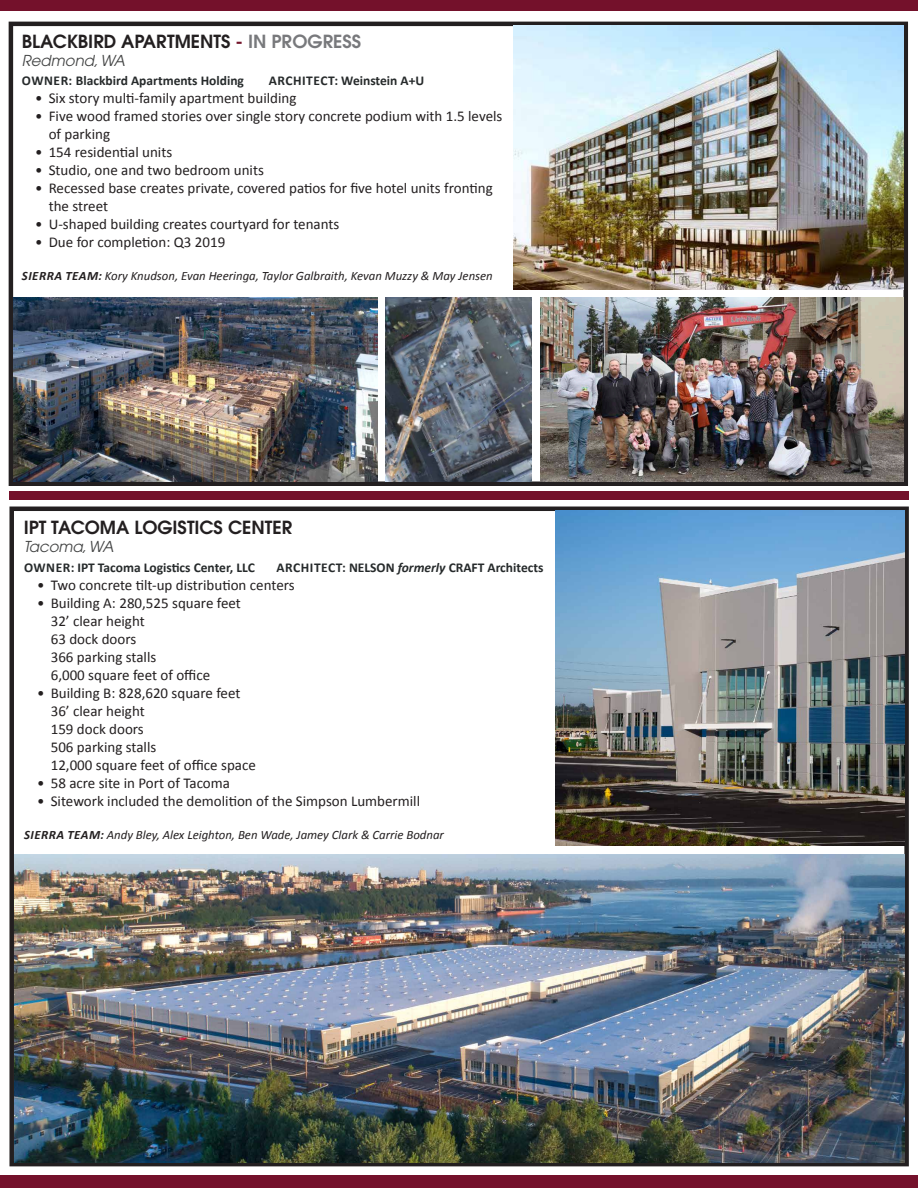
<style>
.page{position:relative;width:918px;height:1188px;background:#fff}
.page>*{position:absolute;margin:0;border:0;box-sizing:border-box;transform-origin:0 0}
.t1{font:600 18px "Avant Garde";color:#231f20}
.t2{font:15px/18px "Calibri";color:#231f20}
.t3{font:italic 15px "Avant Garde";color:#434444}
.t4{font:700 13.5px "Calibri";color:#262a2b}
.t5{font:italic 12.75px "Calibri";color:#231f20}
.s1{color:#74152b}
.s2{color:#78797c}
.s3{font-weight:700}
.s4{font-style:italic}
</style>
<div class="page">
<div style="left:9px;top:507px;width:900px;height:659px;border:4px solid #231f20"></div>
<img style="left:555px;top:511px;width:349px;height:334px">
<img style="left:14px;top:854px;width:890px;height:308px">
<div style="left:9px;top:491px;width:900px;height:9px;background:#74112b"></div>
<div style="left:9px;top:22px;width:899px;height:464px;border:4px solid #231f20"></div>
<img style="left:513px;top:26px;width:390px;height:263px">
<div style="left:0;top:0;width:918px;height:11px;background:#74112b"></div>
<img style="left:14px;top:297px;width:364px;height:184px">
<img style="left:540px;top:297px;width:363px;height:184px">
<img style="left:386px;top:297px;width:145px;height:184px">
<div style="left:0;top:1176px;width:918px;height:12px;background:#74112b"></div>
<p class="t1" style="left:22px;top:29px;width:341px">BLACKBIRD APARTMENTS <span class="s1">-</span> <span class="s2">IN PROGRESS</span></p>
<p class="t3" style="left:22px;top:51px;width:105px">Redmond, WA</p>
<p class="t4" style="left:22px;top:72px;width:224px">OWNER: Blackbird Apartments Holding</p>
<p class="t4" style="left:269px;top:72px;width:157px">ARCHITECT: Weinstein A+U</p>
<p class="t2" style="left:35px;top:89px;width:263px">• Six story multi-family apartment building</p>
<p class="t2" style="left:49px;top:107px;width:455px;text-indent:-14px">• Five wood framed stories over single story concrete podium with 1.5 levels of parking</p>
<p class="t2" style="left:35px;top:143px;width:139px">• 154 residential units</p>
<p class="t2" style="left:35px;top:161px;width:230px">• Studio, one and two bedroom units</p>
<p class="t2" style="left:49px;top:179px;width:446px;text-indent:-14px">• Recessed base creates private, covered patios for five hotel units fronting the street</p>
<p class="t2" style="left:35px;top:215px;width:306px">• U-shaped building creates courtyard for tenants</p>
<p class="t2" style="left:35px;top:233px;width:192px">• Due for completion: Q3 2019</p>
<p class="t5" style="left:22px;top:267px;width:472px"><span class="s3">SIERRA TEAM:</span> Kory Knudson, Evan Heeringa, Taylor Galbraith, Kevan Muzzy &amp; May Jensen</p>
<p class="t1" style="left:24px;top:516px;width:270px">IPT TACOMA LOGISTICS CENTER</p>
<p class="t3" style="left:24px;top:538px;width:91px">Tacoma, WA</p>
<p class="t4" style="left:24px;top:559px;width:232px">OWNER: IPT Tacoma Logistics Center, LLC</p>
<p class="t4" style="left:276px;top:559px;width:269px">ARCHITECT: NELSON <span class="s4">formerly</span> CRAFT Architects</p>
<p class="t2" style="left:37px;top:576px;width:259px">• Two concrete tilt-up distribution centers</p>
<p class="t2" style="left:51px;top:594px;width:192px;text-indent:-13px">• Building A: 280,525 square feet<br>32’ clear height<br>63 dock doors<br>366 parking stalls<br>6,000 square feet of office</p>
<p class="t2" style="left:51px;top:684px;width:207px;text-indent:-14px">• Building B: 828,620 square feet<br>36’ clear height<br>159 dock doors<br>506 parking stalls<br>12,000 square feet of office space</p>
<p class="t2" style="left:37px;top:774px;width:194px">• 58 acre site in Port of Tacoma</p>
<p class="t2" style="left:37px;top:792px;width:384px">• Sitework included the demolition of the Simpson Lumbermill</p>
<p class="t5" style="left:24px;top:826px;width:422px"><span class="s3">SIERRA TEAM:</span> Andy Bley, Alex Leighton, Ben Wade, Jamey Clark &amp; Carrie Bodnar</p>
</div>
